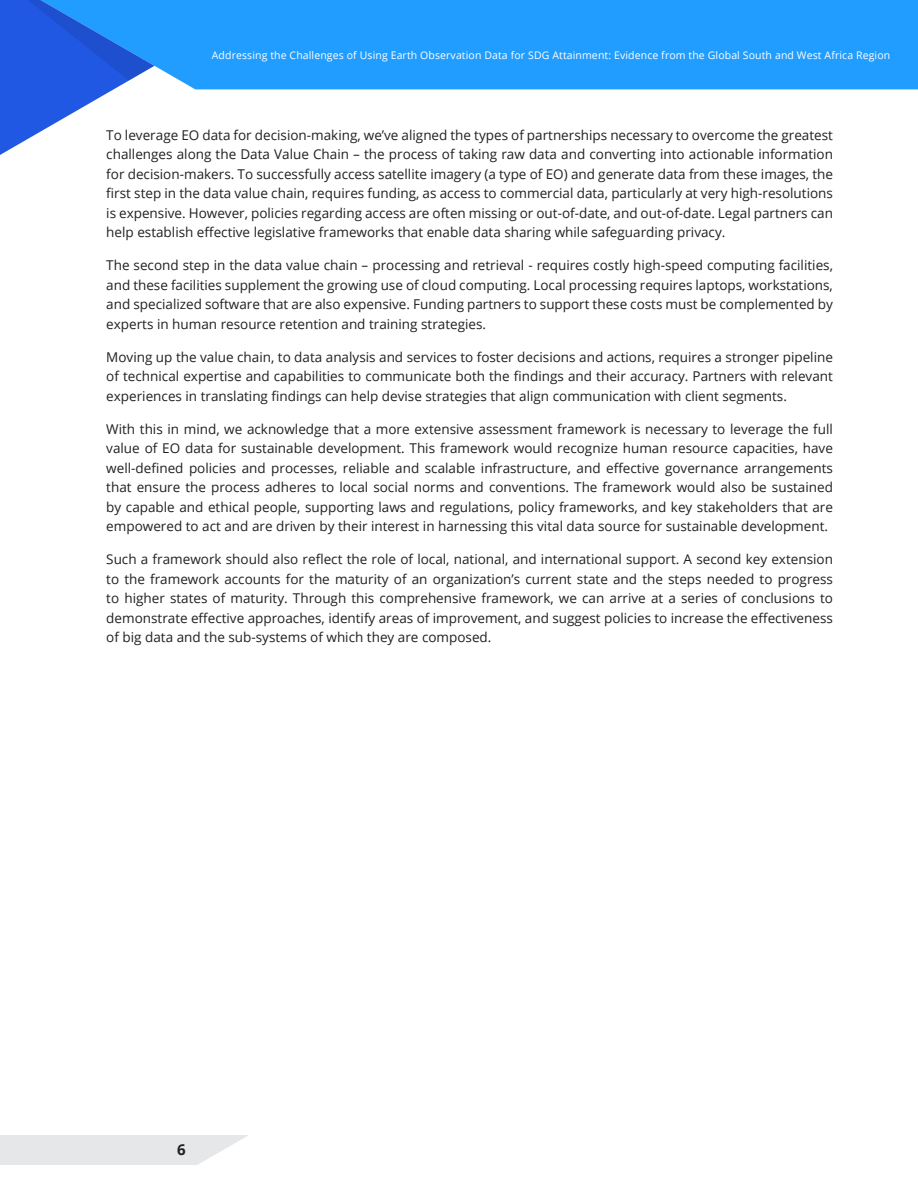
<style>
.page{position:relative;width:918px;height:1188px;background:#fff}
.page>*{position:absolute;margin:0;border:0;box-sizing:border-box;transform-origin:0 0}
.t1{font:700 15px "Open Sans";color:#231f20}
.Heading_10_pt_copy{font:13.5px/19.5px "Open Sans";color:#231f20;text-align:justify}
.t2{font:10.5px "Open Sans";letter-spacing:.01em;color:#fff}
</style>
<div class="page">
<div style="left:154px;top:0;width:764px;height:89px;background:#219cff"></div>
<svg style="left:0;top:0;width:154px;height:155px"></svg>
<svg style="left:0;top:1135px;width:248px;height:30px;background:#e8e9eb"></svg>
<p class="t2" style="left:212px;top:47px;width:680px">Addressing the Challenges of Using Earth Observation Data for SDG Attainment: Evidence from the Global South and West Africa Region</p>
<p class="Heading_10_pt_copy" style="left:106px;top:125px;width:728px">To leverage EO data for decision-making, we’ve aligned the types of partnerships necessary to overcome the greatest challenges along the Data Value Chain – the process of taking raw data and converting into actionable information for decision-makers. To successfully access satellite imagery (a type of EO) and generate data from these images, the first step in the data value chain, requires funding, as access to commercial data, particularly at very high-resolutions is expensive. However, policies regarding access are often missing or out-of-date, and out-of-date. Legal partners can help establish effective legislative frameworks that enable data sharing while safeguarding privacy.</p>
<p class="Heading_10_pt_copy" style="left:106px;top:255px;width:728px">The second step in the data value chain – processing and retrieval - requires costly high-speed computing facilities, and these facilities supplement the growing use of cloud computing. Local processing requires laptops, workstations, and specialized software that are also expensive. Funding partners to support these costs must be complemented by experts in human resource retention and training strategies.</p>
<p class="Heading_10_pt_copy" style="left:106px;top:347px;width:728px">Moving up the value chain, to data analysis and services to foster decisions and actions, requires a stronger pipeline of technical expertise and capabilities to communicate both the findings and their accuracy. Partners with relevant experiences in translating findings can help devise strategies that align communication with client segments.</p>
<p class="Heading_10_pt_copy" style="left:106px;top:419px;width:728px">With this in mind, we acknowledge that a more extensive assessment framework is necessary to leverage the full value of EO data for sustainable development. This framework would recognize human resource capacities, have well-defined policies and processes, reliable and scalable infrastructure, and effective governance arrangements that ensure the process adheres to local social norms and conventions. The framework would also be sustained by capable and ethical people, supporting laws and regulations, policy frameworks, and key stakeholders that are empowered to act and are driven by their interest in harnessing this vital data source for sustainable development.</p>
<p class="Heading_10_pt_copy" style="left:106px;top:549px;width:728px">Such a framework should also reflect the role of local, national, and international support. A second key extension to the framework accounts for the maturity of an organization’s current state and the steps needed to progress to higher states of maturity. Through this comprehensive framework, we can arrive at a series of conclusions to demonstrate effective approaches, identify areas of improvement, and suggest policies to increase the effectiveness of big data and the sub-systems of which they are composed.</p>
<p class="t1" style="left:177px;top:1139px;width:10px">6</p>
</div>
